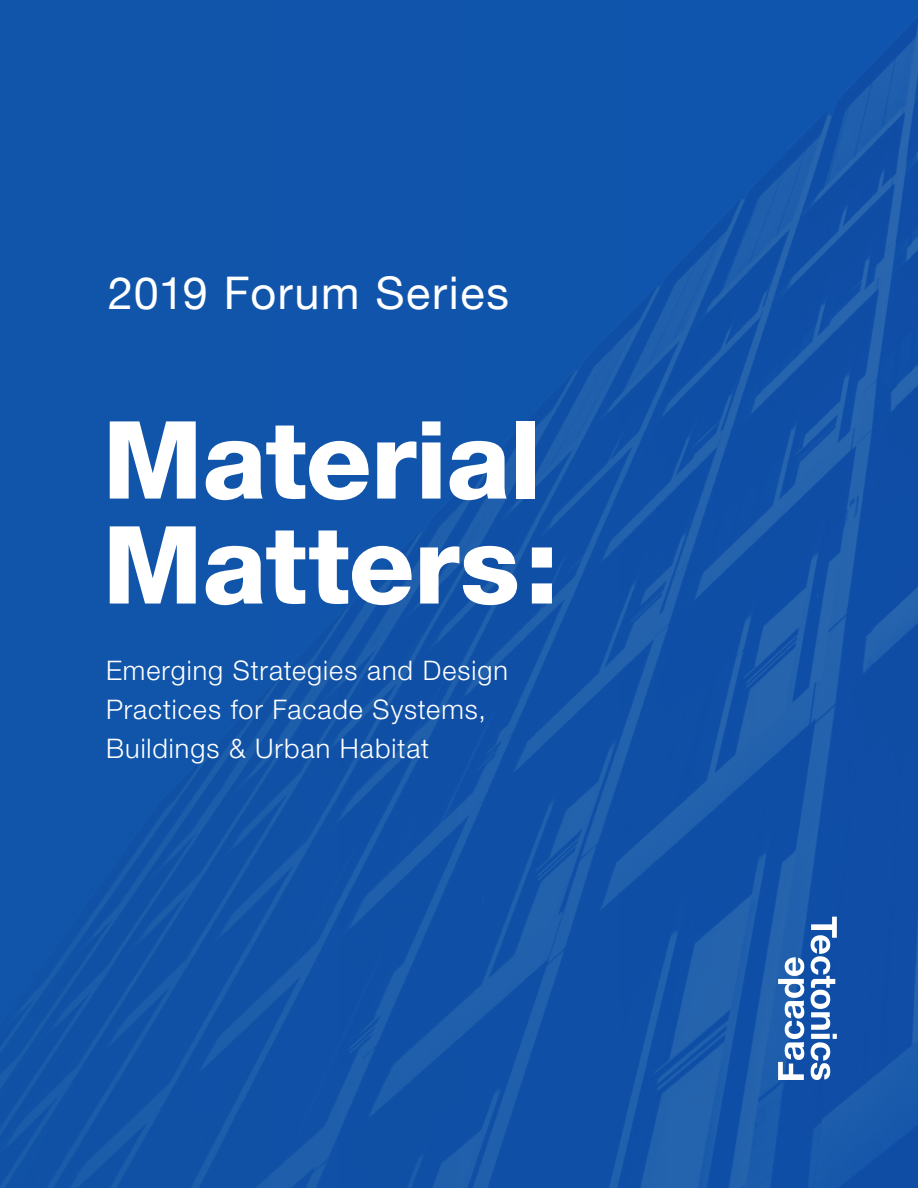
<style>
.page{position:relative;width:918px;height:1188px;background:#fff}
.page>*{position:absolute;margin:0;border:0;box-sizing:border-box;transform-origin:0 0}
.t1{font:800 108px/105px "Helvetica Neue";letter-spacing:-.01em;color:#fff}
.t2{font:45px "Helvetica Neue";letter-spacing:.035em;color:#fff}
.t3{font:300 27px/39px "Helvetica Neue";letter-spacing:.035em;color:#fff}
</style>
<div class="page">
<img style="left:0;top:0;width:918px;height:1188px">
<svg style="left:778px;top:957px;width:26px;height:123px"></svg>
<svg style="left:811px;top:917px;width:26px;height:163px"></svg>
<h2 class="t2" style="left:108px;top:260px;width:402px">2019 Forum Series</h2>
<h1 class="t1" style="left:103px;top:407px;width:458px">Material<br>Matters:</h1>
<p class="t3" style="left:106px;top:651px;width:403px">Emerging Strategies and Design<br>Practices for Facade Systems,<br>Buildings &amp; Urban Habitat</p>
</div>
